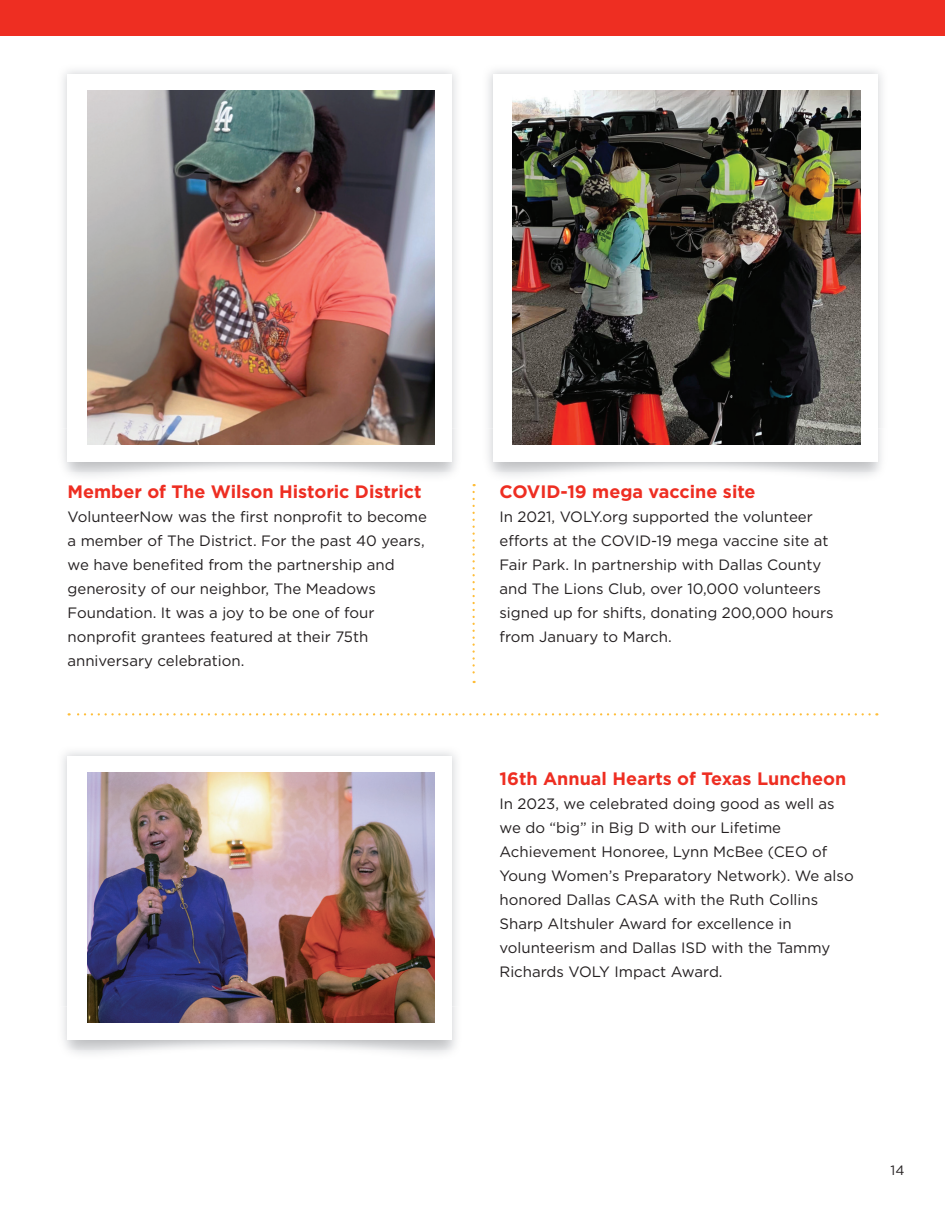
<style>
.page{position:relative;width:945px;height:1215px;background:#fff}
.page>*{position:absolute;margin:0;border:0;box-sizing:border-box;transform-origin:0 0}
.t1{font:700 18px "Gotham";color:#ee2e22}
.t2{font:15px/24px "Gotham";color:#231f20}
.t3{font:13.5px "Gotham";color:#231f20}
</style>
<div class="page">
<div style="left:0;top:0;width:945px;height:35px;background:#ee2e22"></div>
<div style="left:493px;top:74px;width:385px;height:388px;background:#fff"></div>
<img style="left:513px;top:91px;width:347px;height:353px">
<div style="left:68px;top:74px;width:384px;height:388px;background:#fff"></div>
<img style="left:87px;top:91px;width:348px;height:353px">
<div style="left:68px;top:756px;width:384px;height:284px;background:#fff"></div>
<img style="left:87px;top:773px;width:348px;height:250px">
<svg style="left:472px;top:492px;width:3px;height:191px"></svg>
<svg style="left:69px;top:713px;width:801px;height:3px"></svg>
<p class="t1" style="left:68px;top:480px;width:356px">Member of The Wilson Historic District</p>
<p class="t2" style="left:68px;top:505px;width:361px">VolunteerNow was the first nonprofit to become a member of The District. For the past 40 years, we have benefited from the partnership and generosity of our neighbor, The Meadows Foundation. It was a joy to be one of four nonprofit grantees featured at their 75th anniversary celebration.</p>
<p class="t1" style="left:500px;top:480px;width:258px">COVID-19 mega vaccine site</p>
<p class="t2" style="left:500px;top:505px;width:336px">In 2021, VOLY.org supported the volunteer efforts at the COVID-19 mega vaccine site at Fair Park. In partnership with Dallas County and The Lions Club, over 10,000 volunteers signed up for shifts, donating 200,000 hours from January to March.</p>
<p class="t1" style="left:500px;top:767px;width:348px">16th Annual Hearts of Texas Luncheon</p>
<p class="t2" style="left:500px;top:791px;width:356px">In 2023, we celebrated doing good as well as we do “big” in Big D with our Lifetime Achievement Honoree, Lynn McBee (CEO of Young Women’s Preparatory Network). We also honored Dallas CASA with the Ruth Collins Sharp Altshuler Award for excellence in volunteerism and Dallas ISD with the Tammy Richards VOLY Impact Award.</p>
<p class="t3" style="left:891px;top:1161px;width:15px">14</p>
</div>
